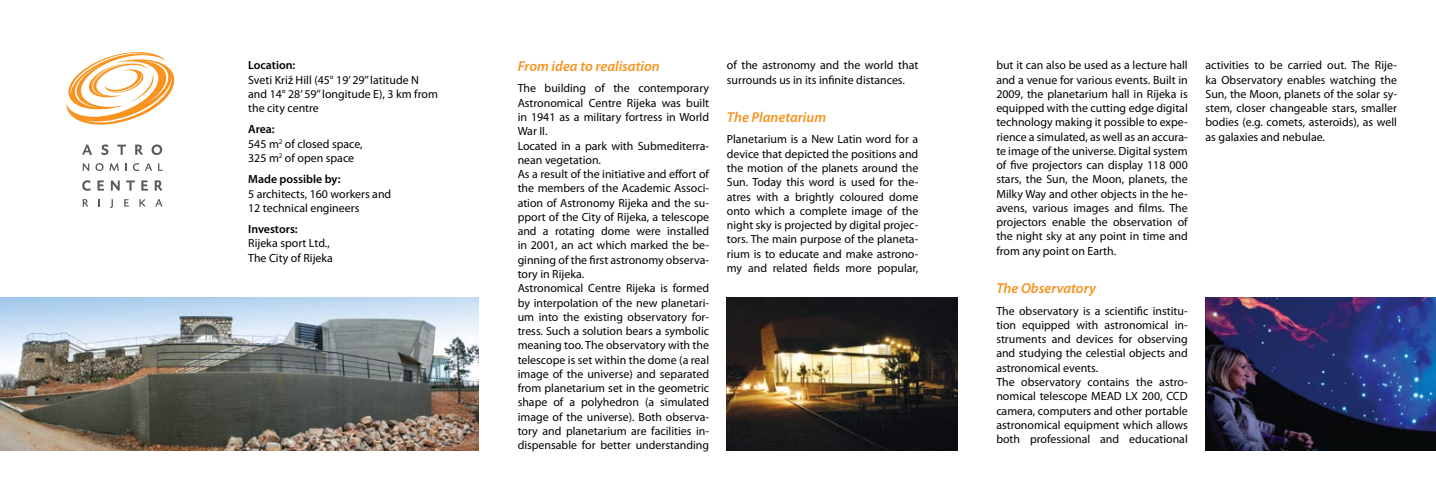
<style>
.page{position:relative;width:1436px;height:479px;background:#fff}
.page>*{position:absolute;margin:0;border:0;box-sizing:border-box;transform-origin:0 0}
.t1{font:italic 600 14.38px "Myriad Pro";color:#f7931e}
.t2{font:11.88px/14.2px "Myriad Pro";color:#000}
.t3{font:600 11.88px "Myriad Pro";color:#000}
.s1{font-weight:600}
</style>
<div class="page">
<img style="left:1205px;top:297px;width:230px;height:153px">
<img style="left:0;top:297px;width:478px;height:153px">
<img style="left:726px;top:297px;width:231px;height:153px">
<svg style="left:82px;top:144px;width:10px;height:11px"></svg>
<svg style="left:101px;top:144px;width:7px;height:11px"></svg>
<svg style="left:117px;top:144px;width:9px;height:11px"></svg>
<svg style="left:135px;top:144px;width:8px;height:11px"></svg>
<svg style="left:151px;top:144px;width:11px;height:11px"></svg>
<svg style="left:83px;top:163px;width:6px;height:8px"></svg>
<svg style="left:95px;top:163px;width:8px;height:8px"></svg>
<svg style="left:109px;top:163px;width:10px;height:8px"></svg>
<svg style="left:125px;top:163px;width:2px;height:8px"></svg>
<svg style="left:133px;top:163px;width:6px;height:8px"></svg>
<svg style="left:145px;top:163px;width:7px;height:8px"></svg>
<svg style="left:158px;top:163px;width:5px;height:8px"></svg>
<svg style="left:82px;top:180px;width:9px;height:11px"></svg>
<svg style="left:97px;top:180px;width:7px;height:10px"></svg>
<svg style="left:111px;top:180px;width:9px;height:11px"></svg>
<svg style="left:126px;top:180px;width:9px;height:10px"></svg>
<svg style="left:141px;top:180px;width:7px;height:10px"></svg>
<svg style="left:155px;top:180px;width:8px;height:10px"></svg>
<svg style="left:83px;top:199px;width:5px;height:7px"></svg>
<svg style="left:110px;top:199px;width:3px;height:9px"></svg>
<svg style="left:124px;top:199px;width:5px;height:7px"></svg>
<svg style="left:139px;top:199px;width:6px;height:7px"></svg>
<svg style="left:155px;top:199px;width:7px;height:7px"></svg>
<svg style="left:66px;top:52px;width:109px;height:73px"></svg>
<p class="t3" style="left:248px;top:58px;width:49px">Location:</p>
<p class="t2" style="left:248px;top:72px;width:191px">Sveti Križ Hill (45° 19’ 29’’ latitude N and 14° 28’ 59’’ longitude E), 3 km from the city centre</p>
<p class="t2" style="left:248px;top:122px;width:116px"><span class="s1">Area:<br></span>545 m<sup>2</sup> of closed space,<br>325 m<sup>2</sup> of open space</p>
<p class="t3" style="left:248px;top:172px;width:94px">Made possible by:</p>
<p class="t2" style="left:248px;top:186px;width:145px">5 architects, 160 workers and<br>12 technical engineers</p>
<p class="t3" style="left:248px;top:221px;width:51px">Investors:</p>
<p class="t2" style="left:248px;top:236px;width:86px">Rijeka sport Ltd.,<br>The City of Rijeka</p>
<p class="t1" style="left:517px;top:57px;width:144px">From idea to realisation</p>
<p class="t2" style="left:517px;top:81px;width:193px">The building of the contemporary Astronomical Centre Rijeka was built in 1941 as a military fortress in World War II.<br>Located in a park with Submediterra&shy;nean vegetation.<br>As a result of the initiative and effort of the members of the Academic Associ&shy;ation of Astronomy Rijeka and the su&shy;pport of the City of Rijeka, a telescope and a rotating dome were installed in 2001, an act which marked the be&shy;ginning of the first astronomy observa&shy;tory in Rijeka.<br>Astronomical Centre Rijeka is formed by interpolation of the new planetari&shy;um into the existing observatory for&shy;tress. Such a solution bears a symbolic meaning too. The observatory with the telescope is set within the dome (a real image of the universe) and separated from planetarium set in the geometric shape of a polyhedron (a simulated image of the universe). Both observa&shy;tory and planetarium are facilities in&shy;dispensable for better understanding</p>
<p class="t2" style="left:726px;top:58px;width:193px">of the astronomy and the world that surrounds us in its infinite distances.</p>
<p class="t1" style="left:726px;top:108px;width:101px">The Planetarium</p>
<p class="t2" style="left:726px;top:132px;width:193px;text-align:justify">Planetarium is a New Latin word for a device that depicted the positions and the motion of the planets around the Sun. Today this word is used for the&shy;atres with a brightly coloured dome onto which a complete image of the night sky is projected by digital projec&shy;tors. The main purpose of the planeta&shy;rium is to educate and make astrono&shy;my and related fields more popular,</p>
<p class="t2" style="left:996px;top:58px;width:193px;text-align:justify">but it can also be used as a lecture hall and a venue for various events. Built in 2009, the planetarium hall in Rijeka is equipped with the cutting edge digital technology making it possible to expe&shy;rience a simulated, as well as an accura&shy;te image of the universe. Digital system of five projectors can display 118 000 stars, the Sun, the Moon, planets, the Milky Way and other objects in the he&shy;avens, various images and films. The projectors enable the observation of the night sky at any point in time and from any point on Earth.</p>
<p class="t1" style="left:996px;top:279px;width:101px">The Observatory</p>
<p class="t2" style="left:996px;top:303px;width:193px">The observatory is a scientific institu&shy;tion equipped with astronomical in&shy;struments and devices for observing and studying the celestial objects and astronomical events.<br>The observatory contains the astro&shy;nomical telescope MEAD LX 200, CCD camera, computers and other portable astronomical equipment which allows both professional and educational</p>
<p class="t2" style="left:1205px;top:58px;width:193px;text-align:justify">activities to be carried out. The Rije&shy;ka Observatory enables watching the Sun, the Moon, planets of the solar sy&shy;stem, closer changeable stars, smaller bodies (e.g. comets, asteroids), as well as galaxies and nebulae.</p>
</div>
